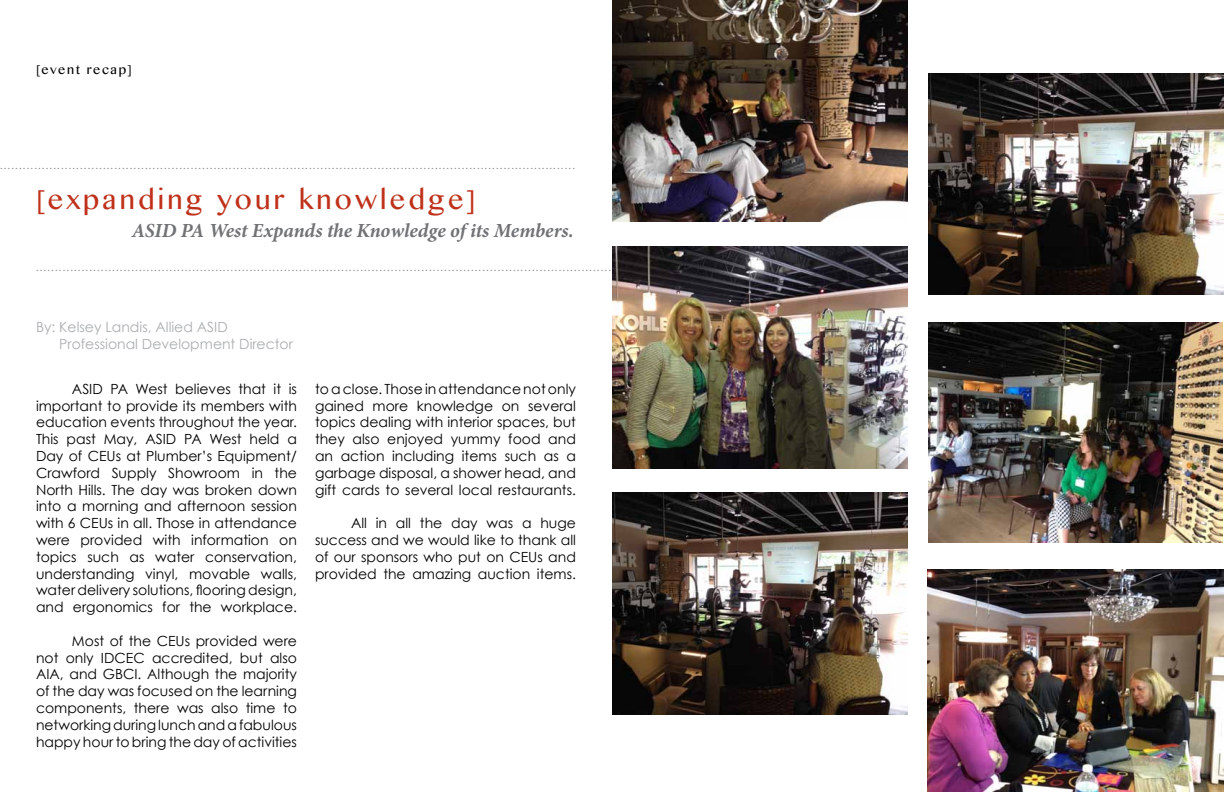
<style>
.page{position:relative;width:1224px;height:792px;background:#fff}
.page>*{position:absolute;margin:0;border:0;box-sizing:border-box;transform-origin:0 0}
.t1{font:30px "Kannada MN";letter-spacing:.11em;color:#bf311a}
.t2{font:italic 700 20px "Minion Pro";letter-spacing:-.005em;color:#717275}
.t3{font:14px/16.8px "Century Gothic";color:#000;text-align:justify}
.t4{font:14px/16.8px "Century Gothic";color:#abadb0}
.t5{font:14px "Kannada MN";letter-spacing:.105em;color:#000}
.t6{font:12px "Minion Pro";color:#8b8e90}
</style>
<div class="page">
<img style="left:612px;top:0;width:296px;height:222px">
<img style="left:612px;top:246px;width:296px;height:222px">
<img style="left:612px;top:493px;width:296px;height:222px">
<img style="left:928px;top:570px;width:296px;height:222px">
<img style="left:929px;top:322px;width:294px;height:221px">
<img style="left:929px;top:74px;width:294px;height:220px">
<p class="t5" style="left:36px;top:61px;width:97px">[event recap]</p>
<p class="t6" style="left:0;top:157px;width:577px">.......................................................................................................................................................</p>
<h1 class="t1" style="left:36px;top:181px;width:441px">[expanding your knowledge]</h1>
<h2 class="t2" style="left:132px;top:217px;width:444px">ASID PA West Expands the Knowledge of its Members.</h2>
<p class="t6" style="left:36px;top:259px;width:577px">.......................................................................................................................................................</p>
<p class="t4" style="left:59px;top:318px;width:235px;text-indent:-23px">By: Kelsey Landis, Allied ASID<br>Professional Development Director</p>
<p class="t3" style="left:36px;top:380px;width:263px;text-indent:36px">ASID PA West believes that it is important to provide its members with education events throughout the year.<br>This past May, ASID PA West held a Day of CEUs at Plumber’s Equipment/ Crawford Supply Showroom in the North Hills. The day was broken down into a morning and afternoon session with 6 CEUs in all. Those in attendance were provided with information on topics such as water conservation, understanding vinyl, movable walls, water delivery solutions, flooring design, and ergonomics for the workplace.</p>
<p class="t3" style="left:36px;top:632px;width:263px;text-indent:36px">Most of the CEUs provided were not only IDCEC accredited, but also AIA, and GBCI. Although the majority of the day was focused on the learning components, there was also time to networking during lunch and a fabulous happy hour to bring the day of activities</p>
<p class="t3" style="left:315px;top:380px;width:263px">to a close. Those in attendance not only gained more knowledge on several topics dealing with interior spaces, but they also enjoyed yummy food and an action including items such as a garbage disposal, a shower head, and gift cards to several local restaurants.</p>
<p class="t3" style="left:315px;top:515px;width:263px;text-indent:36px">All in all the day was a huge success and we would like to thank all of our sponsors who put on CEUs and provided the amazing auction items.</p>
</div>
